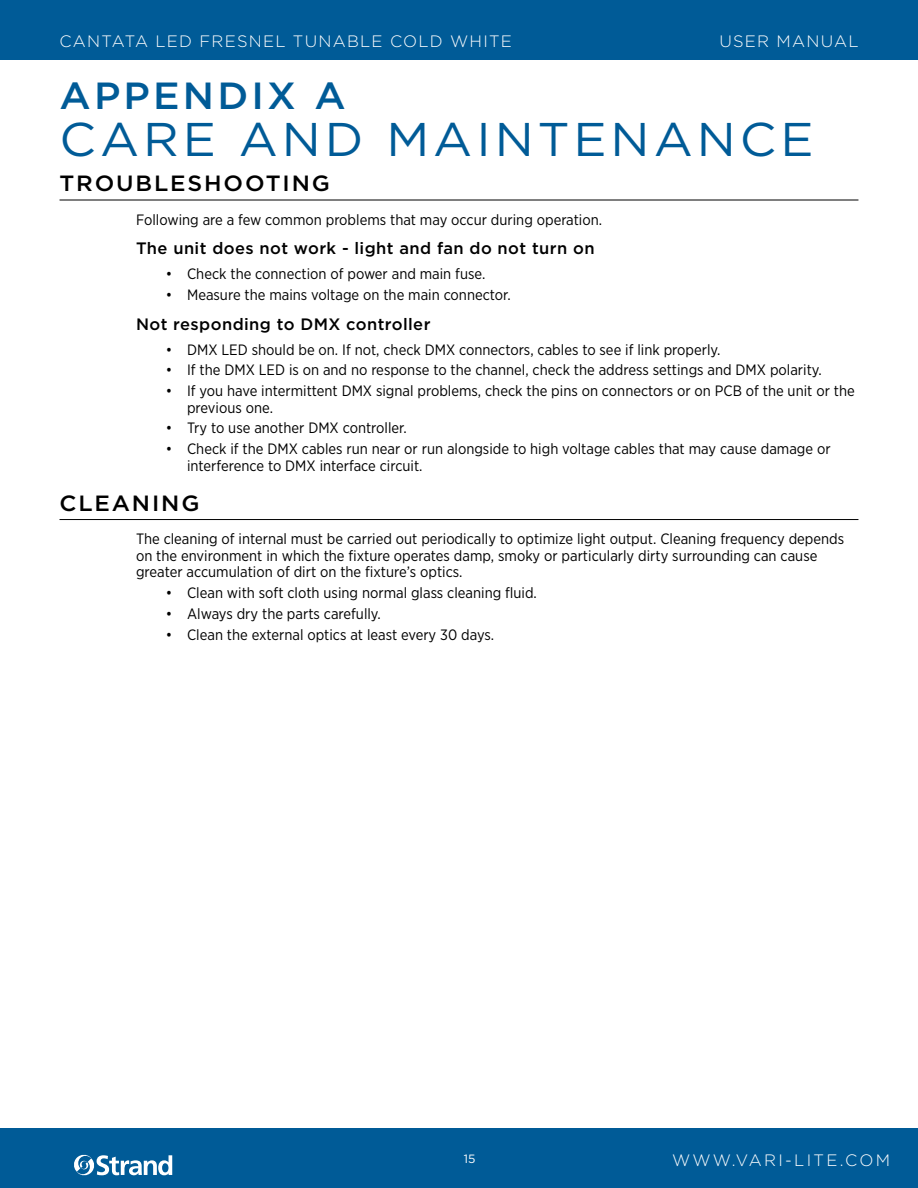
<style>
.page{position:relative;width:918px;height:1188px;background:#fff}
.page>*{position:absolute;margin:0;border:0;box-sizing:border-box;transform-origin:0 0}
.Chapter_cont{font:47.25px "Gotham";letter-spacing:.08em;color:#005b97;scale:1.05 1}
.t1{font:500 37.8px "Gotham";color:#005b97;scale:1.05 1}
.HEADING_1{font:500 22.05px "Gotham";letter-spacing:.08em;color:#000;scale:1.05 1}
.HEADING_4{font:500 16.5px "Gotham";letter-spacing:.025em;color:#000}
.t2{font:300 16.5px "Gotham";letter-spacing:.075em;color:#fff}
.t3{font:15px/16.5px "Gotham Narrow";color:#000}
.t4{font:12px "Gotham";color:#fff}
</style>
<div class="page">
<div style="left:0;top:1128px;width:918px;height:60px;background:#005b97"></div>
<div style="left:0;top:0;width:918px;height:60px;background:#005b97"></div>
<svg style="left:74px;top:1154px;width:98px;height:22px"></svg>
<hr style="left:60px;top:200px;width:798px;height:1px;background:#000">
<hr style="left:60px;top:519px;width:798px;height:1px;background:#000">
<p class="t2" style="left:60px;top:31px;width:371px">CANTATA LED FRESNEL TUNABLE COLD</p>
<p class="t2" style="left:450px;top:31px;width:61px">WHITE</p>
<p class="t2" style="left:719px;top:31px;width:138px">USER MANUAL</p>
<p class="t1" style="left:60px;top:71px;width:61px">Appendix</p>
<p class="t1" style="left:314px;top:71px;width:31px">A</p>
<p class="Chapter_cont" style="left:60px;top:109px;width:75px">CARE</p>
<p class="Chapter_cont" style="left:239px;top:109px;width:357px">AN D MAINTENAN</p>
<p class="Chapter_cont" style="left:740px;top:109px;width:64px">CE</p>
<p class="HEADING_1" style="left:60px;top:169px;width:259px">TROUBLESHOOTING</p>
<p class="t3" style="left:136px;top:211px;width:468px">Following are a few common problems that may occur during operation.</p>
<p class="HEADING_4" style="left:136px;top:238px;width:460px">The unit does not work - light and fan do not turn on</p>
<p class="t3" style="left:166px;top:266px;width:321px">• Check the connection of power and main fuse.</p>
<p class="t3" style="left:166px;top:286px;width:346px">• Measure the mains voltage on the main connector.</p>
<p class="HEADING_4" style="left:136px;top:313px;width:296px">Not responding to DMX controller</p>
<p class="t3" style="left:166px;top:341px;width:556px">• DMX LED should be on. If not, check DMX connectors, cables to see if link properly.</p>
<p class="t3" style="left:166px;top:362px;width:657px">• If the DMX LED is on and no response to the channel, check the address settings and DMX polarity.</p>
<p class="t3" style="left:187px;top:382px;width:669px;text-indent:-21px">• If you have intermittent DMX signal problems, check the pins on connectors or on PCB of the unit or the previous one.</p>
<p class="t3" style="left:166px;top:420px;width:242px">• Try to use another DMX controller.</p>
<p class="t3" style="left:187px;top:440px;width:645px;text-indent:-21px">• Check if the DMX cables run near or run alongside to high voltage cables that may cause damage or interference to DMX interface circuit.</p>
<p class="HEADING_1" style="left:60px;top:489px;width:135px">CLEANING</p>
<p class="t3" style="left:136px;top:531px;width:710px">The cleaning of internal must be carried out periodically to optimize light output. Cleaning frequency depends on the environment in which the fixture operates damp, smoky or particularly dirty surrounding can cause greater accumulation of dirt on the fixture’s optics.</p>
<p class="t3" style="left:166px;top:584px;width:373px">• Clean with soft cloth using normal glass cleaning fluid.</p>
<p class="t3" style="left:166px;top:605px;width:217px">• Always dry the parts carefully.</p>
<p class="t3" style="left:166px;top:626px;width:330px">• Clean the external optics at least every 30 days.</p>
<p class="t4" style="left:464px;top:1152px;width:13px">15</p>
<p class="t2" style="left:672px;top:1150px;width:89px">WWW.VARI</p>
<p class="t2" style="left:785px;top:1150px;width:106px">-LITE.COM</p>
</div>
